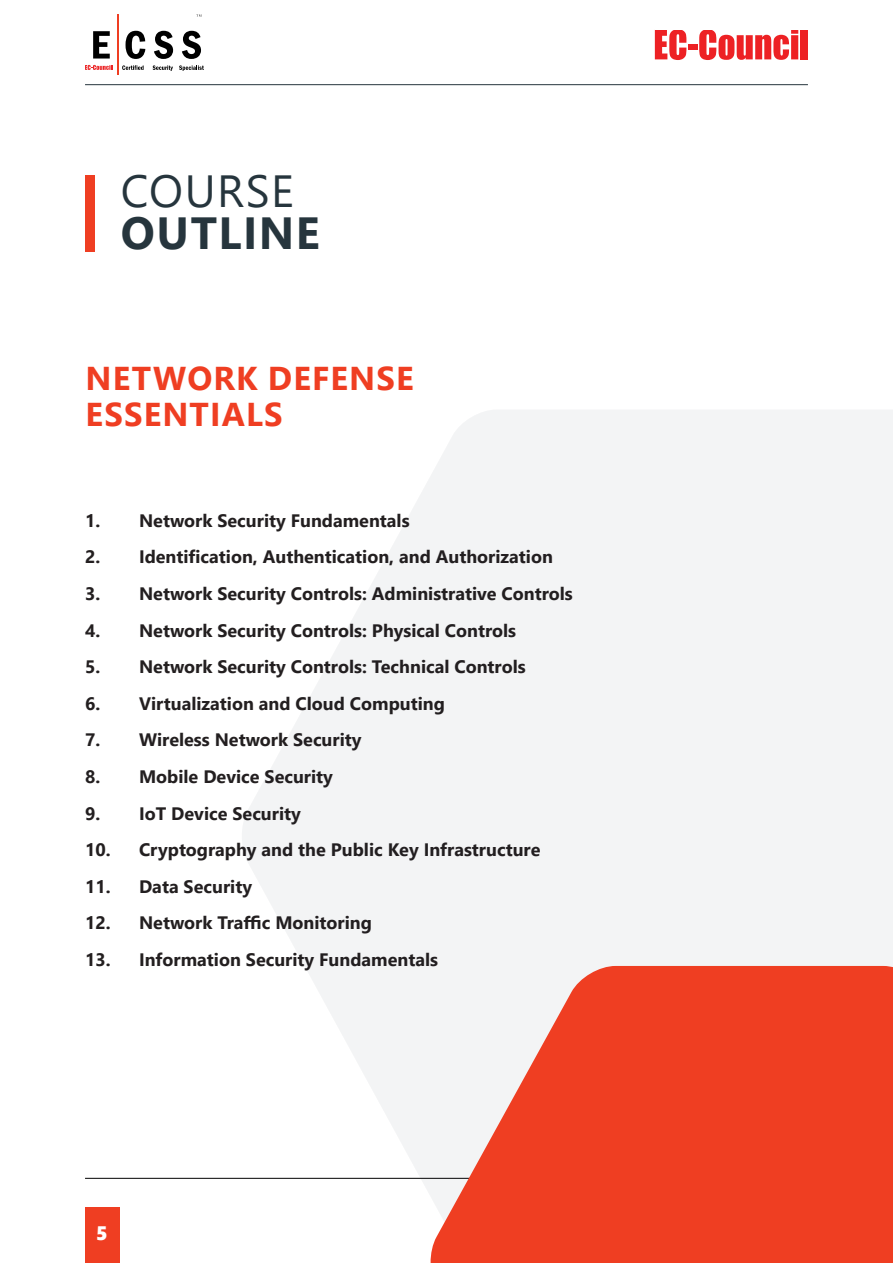
<style>
.page{position:relative;width:893px;height:1263px;background:#fff}
.page>*{position:absolute;margin:0;border:0;box-sizing:border-box;transform-origin:0 0}
.second_title{font:700 45px/42px "Segoe UI";letter-spacing:.035em;color:#26353d}
.second_title-2{font:700 33px/36px "Segoe UI";letter-spacing:.035em;color:#ef3e22}
.t1{font:19.5px "Segoe UI Black";color:#fff}
.t2{font:700 18px "Segoe UI";color:#231f20}
.s1{font-weight:400}
</style>
<div class="page">
<div style="left:85px;top:175px;width:10px;height:76px;background:#ef3e22"></div>
<hr style="left:85px;top:84px;width:723px;height:1px;background:#26353d">
<hr style="left:85px;top:1178px;width:723px;height:1px;background:#000">
<svg style="left:240px;top:410px;width:653px;height:782px;fill:#f3f4f5"></svg>
<svg style="left:429px;top:966px;width:464px;height:297px;fill:#ef3e22"></svg>
<div style="left:85px;top:1208px;width:34px;height:55px;background:#ef3e22"></div>
<svg style="left:655px;top:30px;width:31px;height:30px"></svg>
<div style="left:688px;top:45px;width:9px;height:5px;background:#ed2124"></div>
<svg style="left:699px;top:30px;width:99px;height:30px"></svg>
<div style="left:801px;top:30px;width:7px;height:29px;background:#ed2124"></div>
<svg style="left:93px;top:31px;width:17px;height:28px"></svg>
<svg style="left:126px;top:31px;width:19px;height:28px"></svg>
<svg style="left:154px;top:31px;width:19px;height:28px"></svg>
<svg style="left:182px;top:31px;width:19px;height:28px"></svg>
<svg style="left:85px;top:65px;width:27px;height:5px"></svg>
<svg style="left:122px;top:65px;width:22px;height:5px"></svg>
<svg style="left:153px;top:65px;width:20px;height:6px"></svg>
<svg style="left:179px;top:65px;width:25px;height:6px"></svg>
<svg style="left:196px;top:14px;width:6px;height:3px"></svg>
<hr style="left:117px;top:14px;width:2px;height:61px;background:#ef3e22">
<p class="second_title" style="left:121px;top:167px;width:200px"><span class="s1">COURSE<br></span>OUTLINE</p>
<p class="second_title-2" style="left:86px;top:357px;width:329px">NETWORK DEFENSE<br>ESSENTIALS</p>
<p class="t2" style="left:85px;top:503px;width:326px">1. Network Security Fundamentals</p>
<p class="t2" style="left:85px;top:540px;width:469px">2. Identification, Authentication, and Authorization</p>
<p class="t2" style="left:85px;top:576px;width:489px">3. Network Security Controls: Administrative Controls</p>
<p class="t2" style="left:85px;top:613px;width:433px">4. Network Security Controls: Physical Controls</p>
<p class="t2" style="left:85px;top:650px;width:442px">5. Network Security Controls: Technical Controls</p>
<p class="t2" style="left:85px;top:686px;width:361px">6. Virtualization and Cloud Computing</p>
<p class="t2" style="left:85px;top:723px;width:278px">7. Wireless Network Security</p>
<p class="t2" style="left:85px;top:759px;width:249px">8. Mobile Device Security</p>
<p class="t2" style="left:85px;top:796px;width:217px">9. IoT Device Security</p>
<p class="t2" style="left:85px;top:833px;width:457px">10. Cryptography and the Public Key Infrastructure</p>
<p class="t2" style="left:85px;top:869px;width:169px">11. Data Security</p>
<p class="t2" style="left:85px;top:906px;width:288px">12. Network Traffic Monitoring</p>
<p class="t2" style="left:85px;top:942px;width:355px">13. Information Security Fundamentals</p>
<p class="t1" style="left:96px;top:1219px;width:13px">5</p>
</div>
